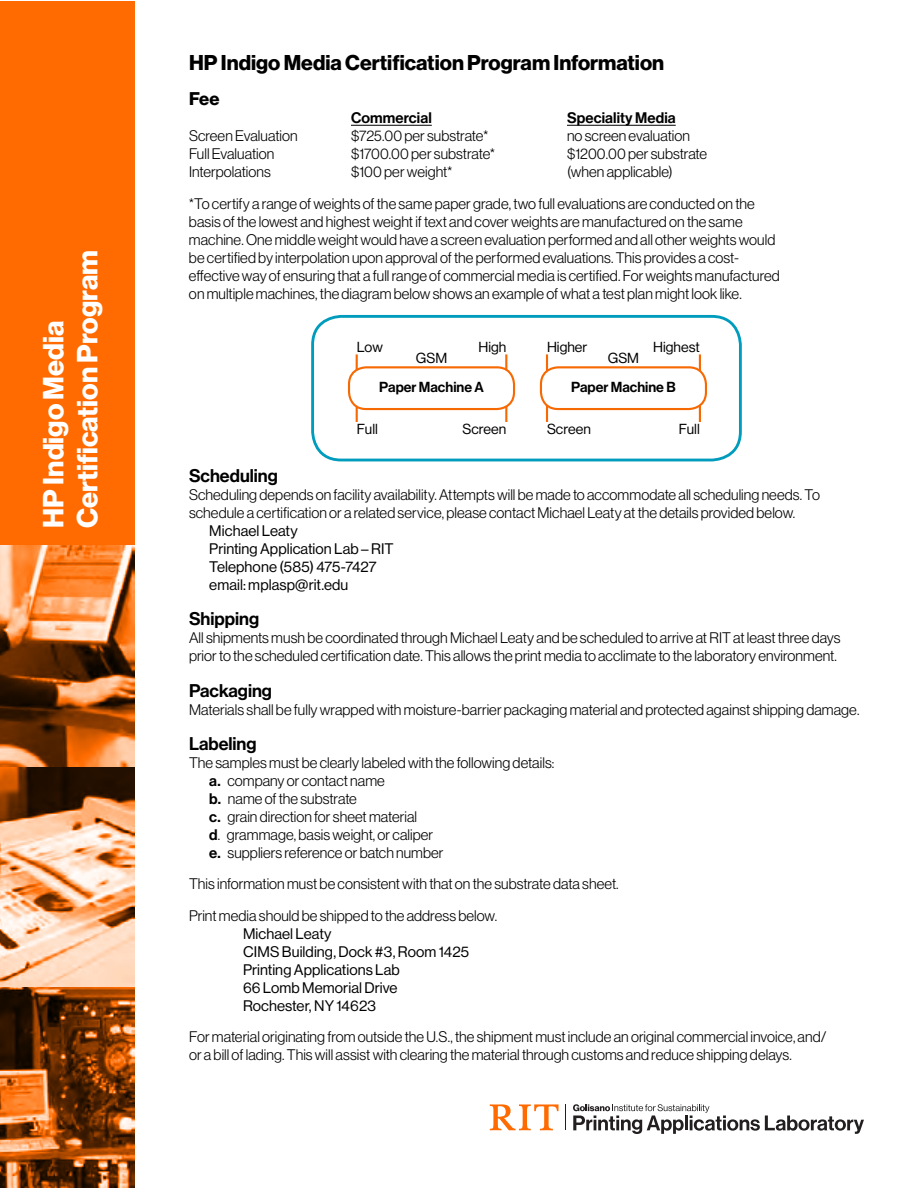
<style>
.page{position:relative;width:918px;height:1188px;background:#fff}
.page>*{position:absolute;margin:0;border:0;box-sizing:border-box;transform-origin:0 0}
.t1{font:28.5px/34.2px "N Haas Grotesk DS Std 75 Bd";color:#fff}
.t2{font:21px "N Haas Grotesk DS Std 75 Bd";color:#000}
.t3{font:18px "N Haas Grotesk DS Std 65 Md";color:#000}
.t4{font:18px "N Haas Grotesk DS Std 75 Bd";color:#000}
.t5{font:15px/18px "N Haas Grotesk DS Std 45 Lt";letter-spacing:.005em;color:#000}
.t6{font:15px/18px "N Haas Grotesk DS Std 55 Rg";letter-spacing:.005em;color:#000}
.t7{font:15px "N Haas Grotesk DS Std 65 Md";letter-spacing:.01em;color:#000}
.t8{font:14.25px "N Haas Grotesk DS Std 55 Rg";color:#000}
.t9{font:14.25px "N Haas Grotesk DS Std 65 Md";color:#000}
.s1{font-family:"N Haas Grotesk DS Std 65 Md"}
</style>
<div class="page">
<svg style="left:0;top:1px;width:135px;height:1187px;background:#d46e24"></svg>
<svg style="left:490px;top:1104px;width:69px;height:26px"></svg>
<svg style="left:573px;top:1104px;width:291px;height:30px"></svg>
<hr style="left:351px;top:125px;width:81px;height:1px;background:#000">
<hr style="left:567px;top:125px;width:109px;height:1px;background:#000">
<hr style="left:356px;top:354px;width:2px;height:68px;background:#f76902">
<hr style="left:505px;top:354px;width:2px;height:68px;background:#f76902">
<hr style="left:546px;top:354px;width:2px;height:68px;background:#f76902">
<hr style="left:699px;top:354px;width:2px;height:68px;background:#f76902">
<div style="left:311px;top:315px;width:431px;height:146px;border:3px solid #009cbd;border-radius:28px"></div>
<div style="left:349px;top:367px;width:165px;height:42px;background:#fff;border-radius:17px"></div>
<div style="left:348px;top:366px;width:167px;height:44px;border:2px solid #f76902;border-radius:17px"></div>
<div style="left:541px;top:367px;width:165px;height:42px;background:#fff;border-radius:17px"></div>
<div style="left:540px;top:366px;width:167px;height:44px;border:2px solid #f76902;border-radius:17px"></div>
<h1 class="t1" style="left:37px;top:528px;width:279px;rotate:-90deg">HP Indigo Media<br>Certification Program</h1>
<h2 class="t2" style="left:189px;top:51px;width:477px">HP Indigo Media Certification Program Information</h2>
<p class="t4" style="left:189px;top:88px;width:32px">Fee</p>
<p class="t7" style="left:351px;top:109px;width:82px">Commercial</p>
<p class="t7" style="left:567px;top:109px;width:110px">Speciality Media</p>
<p class="t5" style="left:189px;top:127px;width:110px">Screen Evaluation</p>
<p class="t5" style="left:351px;top:127px;width:139px">$725.00 per substrate*</p>
<p class="t5" style="left:567px;top:127px;width:124px">no screen evaluation</p>
<p class="t5" style="left:189px;top:145px;width:87px">Full Evaluation</p>
<p class="t5" style="left:351px;top:145px;width:146px">$1700.00 per substrate*</p>
<p class="t5" style="left:567px;top:145px;width:142px">$1200.00 per substrate</p>
<p class="t5" style="left:189px;top:163px;width:83px">Interpolations</p>
<p class="t5" style="left:351px;top:163px;width:103px">$100 per weight*</p>
<p class="t5" style="left:189px;top:156px;width:567px;line-height:31.5px;text-indent:378px">(when applicable)<br>*To certify a range of weights of the same paper grade, two full evaluations are conducted on the</p>
<p class="t5" style="left:189px;top:213px;width:592px">basis of the lowest and highest weight if text and cover weights are manufactured on the same machine. One middle weight would have a screen evaluation performed and all other weights would be certified by interpolation upon approval of the performed evaluations. This provides a cost&shy;effective way of ensuring that a full range of commercial media is certified. For weights manufactured on multiple machines, the diagram below shows an example of what a test plan might look like.</p>
<p class="t8" style="left:357px;top:339px;width:28px">Low</p>
<p class="t8" style="left:478px;top:339px;width:29px">High</p>
<p class="t8" style="left:547px;top:339px;width:42px">Higher</p>
<p class="t8" style="left:653px;top:339px;width:48px">Highest</p>
<p class="t8" style="left:416px;top:350px;width:33px">GSM</p>
<p class="t9" style="left:379px;top:379px;width:106px">Paper Machine A</p>
<p class="t9" style="left:571px;top:379px;width:106px">Paper Machine B</p>
<p class="t8" style="left:608px;top:350px;width:33px">GSM</p>
<p class="t8" style="left:357px;top:421px;width:23px">Full</p>
<p class="t8" style="left:462px;top:421px;width:45px">Screen</p>
<p class="t8" style="left:547px;top:421px;width:45px">Screen</p>
<p class="t8" style="left:679px;top:421px;width:23px">Full</p>
<p class="t3" style="left:189px;top:466px;width:90px">Scheduling</p>
<p class="t5" style="left:189px;top:486px;width:632px">Scheduling depends on facility availability. Attempts will be made to accommodate all scheduling needs. To schedule a certification or a related service, please contact Michael Leaty at the details provided below.</p>
<p class="t6" style="left:209px;top:522px;width:186px">Michael Leaty<br>Printing Application Lab – RIT<br>Telephone (585) 475-7427 email: mplasp@rit.edu</p>
<p class="t3" style="left:189px;top:609px;width:72px">Shipping</p>
<p class="t5" style="left:189px;top:629px;width:653px">All shipments mush be coordinated through Michael Leaty and be scheduled to arrive at RIT at least three days prior to the scheduled certification date. This allows the print media to acclimate to the laboratory environment.</p>
<p class="t3" style="left:189px;top:680px;width:85px">Packaging</p>
<p class="t5" style="left:189px;top:700px;width:672px">Materials shall be fully wrapped with moisture-barrier packaging material and protected against shipping damage.</p>
<p class="t3" style="left:189px;top:733px;width:69px">Labeling</p>
<p class="t5" style="left:209px;top:753px;width:347px;text-indent:-20px">The samples must be clearly labeled with the following details: <span class="s1">a.</span> company or contact name<br><span class="s1">b.</span> name of the substrate<br><span class="s1">c.</span> grain direction for sheet material<br><span class="s1">d</span>. grammage, basis weight, or caliper<br><span class="s1">e.</span> suppliers reference or batch number</p>
<p class="t5" style="left:189px;top:868px;width:431px;line-height:31.5px">This information must be consistent with that on the substrate data sheet.<br>Print media should be shipped to the address below.</p>
<p class="t6" style="left:243px;top:925px;width:228px">Michael Leaty<br>CIMS Building, Dock #3, Room 1425<br>Printing Applications Lab<br>66 Lomb Memorial Drive<br>Rochester, NY 14623</p>
<p class="t5" style="left:189px;top:1028px;width:639px">For material originating from outside the U.S., the shipment must include an original commercial invoice, and/ or a bill of lading. This will assist with clearing the material through customs and reduce shipping delays.</p>
</div>
